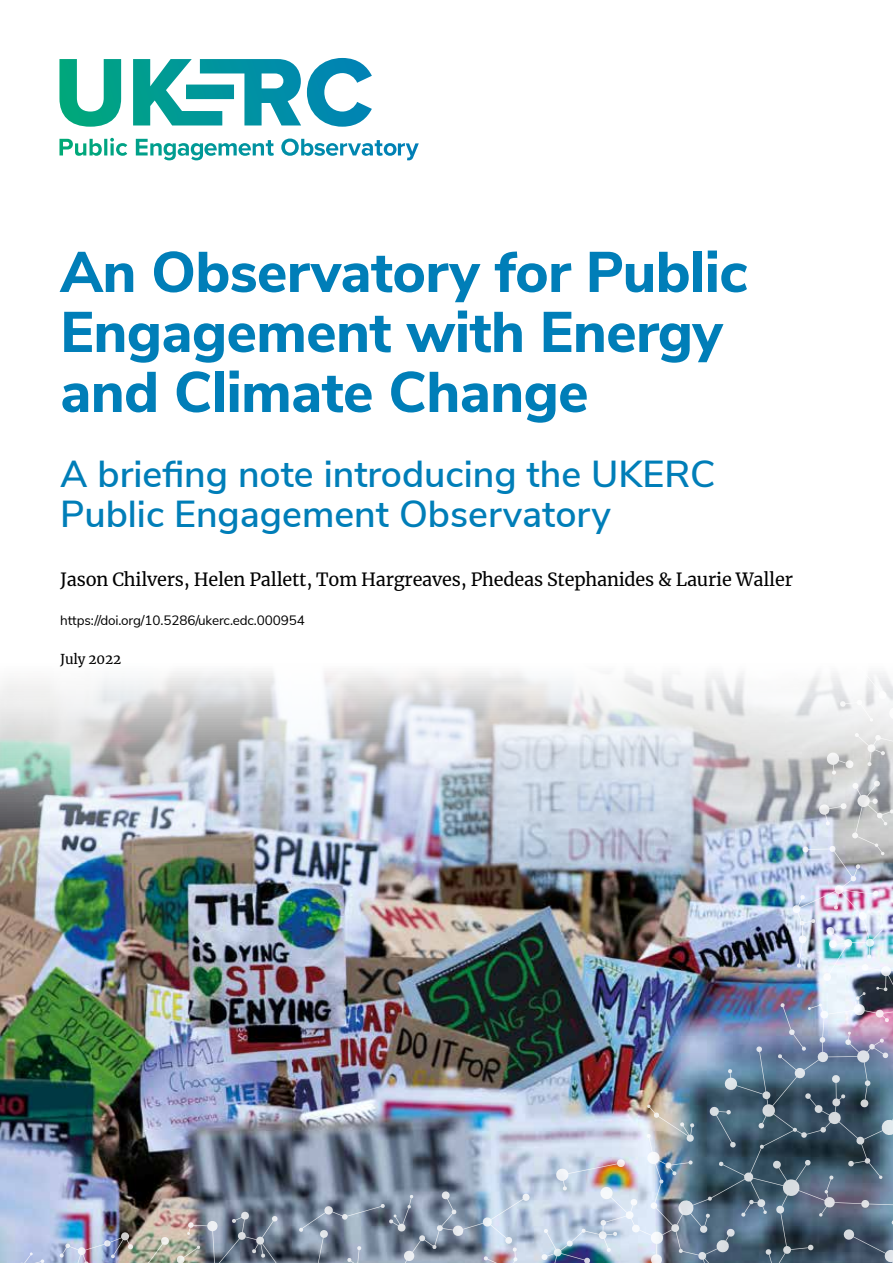
<style>
.page{position:relative;width:893px;height:1263px;background:#fff}
.page>*{position:absolute;margin:0;border:0;box-sizing:border-box;transform-origin:0 0}
.Report_title{font:800 57px/60px "Nunito Sans";letter-spacing:-.01em;color:#007eb8}
.Author_s{font:600 37.5px/40.5px "Nunito Sans";color:#007eb8}
.Body_copy_first_line{font:18px "Merriweather";letter-spacing:-.01em;color:#000}
.Body_copy_first_line-2{font:13.5px "Nunito Sans";letter-spacing:-.01em;color:#000}
.Body_copy{font:13.5px "Merriweather";letter-spacing:-.01em;color:#000}
</style>
<div class="page">
<svg style="left:59px;top:58px;width:338px;height:98px"></svg>
<img style="left:0;top:671px;width:792px;height:520px">
<img style="left:322px;top:898px;width:571px;height:365px">
<svg style="left:647px;top:1104px;width:47px;height:38px;background:#b4b6b3"></svg>
<img style="left:792px;top:673px;width:101px;height:308px">
<img style="left:0;top:1191px;width:530px;height:72px">
<h1 class="Report_title" style="left:60px;top:239px;width:689px">An Observatory for Public<br>Engagement with Energy and Climate Change</h1>
<p class="Author_s" style="left:60px;top:451px;width:657px">A briefing note introducing the UKERC<br>Public Engagement Observatory</p>
<p class="Body_copy_first_line" style="left:60px;top:567px;width:734px">Jason Chilvers, Helen Pallett, Tom Hargreaves, Phedeas Stephanides &amp; Laurie Waller</p>
<p class="Body_copy_first_line-2" style="left:60px;top:610px;width:246px">https://doi.org/10.5286/ukerc.edc.000954</p>
<p class="Body_copy" style="left:60px;top:650px;width:62px">July 2022</p>
</div>
